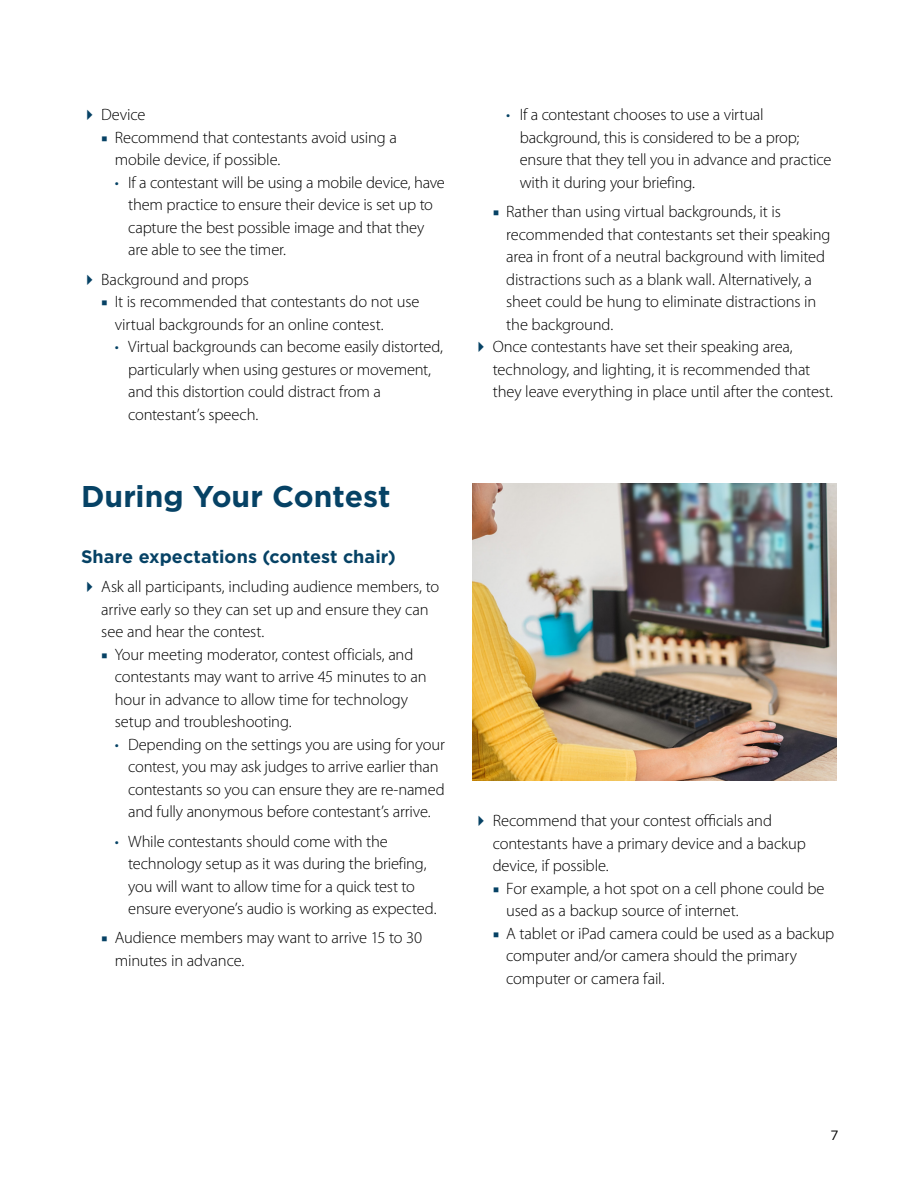
<style>
.page{position:relative;width:918px;height:1188px;background:#fff}
.page>*{position:absolute;margin:0;border:0;box-sizing:border-box;transform-origin:0 0}
.H1_20_25{font:700 30px "Gotham";color:#064265}
.H2_12_15{font:700 18px "Gotham";letter-spacing:.005em;color:#064265}
.Bullet_Level_2__last{font:300 16.5px/22.5px "Myriad Pro";letter-spacing:-.01em;color:#000}
.Bullet_Level_1{font:300 16.5px/22.5px "Myriad Pro";letter-spacing:-.01em;color:#000}
.t1{font:13.5px "Gotham";color:#000}
.s1{font-family:"Minion Pro";font-weight:700;font-stretch:condensed;color:#064265}
.s2{color:#064265}
</style>
<div class="page">
<img style="left:472px;top:483px;width:364px;height:298px">
<p class="Bullet_Level_1" style="left:101px;top:104px;width:46px">Device</p>
<p class="Bullet_Level_2__last" style="left:115px;top:126px;width:284px;text-indent:-14px"><span class="s1">■</span> Recommend that contestants avoid using a mobile device, if possible.</p>
<p class="Bullet_Level_2__last" style="left:128px;top:171px;width:318px;text-indent:-14px"><span class="s2">•</span> If a contestant will be using a mobile device, have them practice to ensure their device is set up to capture the best possible image and that they are able to see the timer.</p>
<p class="Bullet_Level_1" style="left:101px;top:268px;width:149px">Background and props</p>
<p class="Bullet_Level_2__last" style="left:115px;top:291px;width:306px;text-indent:-14px"><span class="s1">■</span> It is recommended that contestants do not use virtual backgrounds for an online contest.</p>
<p class="Bullet_Level_2__last" style="left:128px;top:336px;width:316px;text-indent:-14px"><span class="s2">•</span> Virtual backgrounds can become easily distorted, particularly when using gestures or movement, and this distortion could distract from a contestant’s speech.</p>
<h1 class="H1_20_25" style="left:81px;top:476px;width:311px">During Your Contest</h1>
<h2 class="H2_12_15" style="left:81px;top:545px;width:316px">Share expectations (contest chair)</h2>
<p class="Bullet_Level_1" style="left:101px;top:576px;width:339px">Ask all participants, including audience members, to arrive early so they can set up and ensure they can see and hear the contest.</p>
<p class="Bullet_Level_2__last" style="left:115px;top:643px;width:313px;text-indent:-14px"><span class="s1">■</span> Your meeting moderator, contest officials, and contestants may want to arrive 45 minutes to an hour in advance to allow time for technology setup and troubleshooting.</p>
<p class="Bullet_Level_2__last" style="left:128px;top:733px;width:318px;text-indent:-14px"><span class="s2">•</span> Depending on the settings you are using for your contest, you may ask judges to arrive earlier than contestants so you can ensure they are re-named and fully anonymous before contestant’s arrive.</p>
<p class="Bullet_Level_2__last" style="left:128px;top:830px;width:310px;text-indent:-14px"><span class="s2">•</span> While contestants should come with the technology setup as it was during the briefing, you will want to allow time for a quick test to ensure everyone’s audio is working as expected.</p>
<p class="Bullet_Level_2__last" style="left:115px;top:927px;width:309px;text-indent:-14px"><span class="s1">■</span> Audience members may want to arrive 15 to 30 minutes in advance.</p>
<p class="Bullet_Level_2__last" style="left:520px;top:104px;width:313px;text-indent:-14px"><span class="s2">•</span> If a contestant chooses to use a virtual background, this is considered to be a prop; ensure that they tell you in advance and practice with it during your briefing.</p>
<p class="Bullet_Level_2__last" style="left:506px;top:201px;width:326px;text-indent:-14px"><span class="s1">■</span> Rather than using virtual backgrounds, it is recommended that contestants set their speaking area in front of a neutral background with limited distractions such as a blank wall. Alternatively, a sheet could be hung to eliminate distractions in the background.</p>
<p class="Bullet_Level_1" style="left:493px;top:336px;width:342px">Once contestants have set their speaking area, technology, and lighting, it is recommended that they leave everything in place until after the contest.</p>
<p class="Bullet_Level_2__last" style="left:493px;top:810px;width:315px">Recommend that your contest officials and contestants have a primary device and a backup device, if possible.</p>
<p class="Bullet_Level_2__last" style="left:506px;top:877px;width:320px;text-indent:-14px"><span class="s1">■</span> For example, a hot spot on a cell phone could be used as a backup source of internet.</p>
<p class="Bullet_Level_2__last" style="left:506px;top:922px;width:330px;text-indent:-14px"><span class="s1">■</span> A tablet or iPad camera could be used as a backup computer and/or camera should the primary computer or camera fail.</p>
<p class="t1" style="left:830px;top:1127px;width:10px">7</p>
</div>
